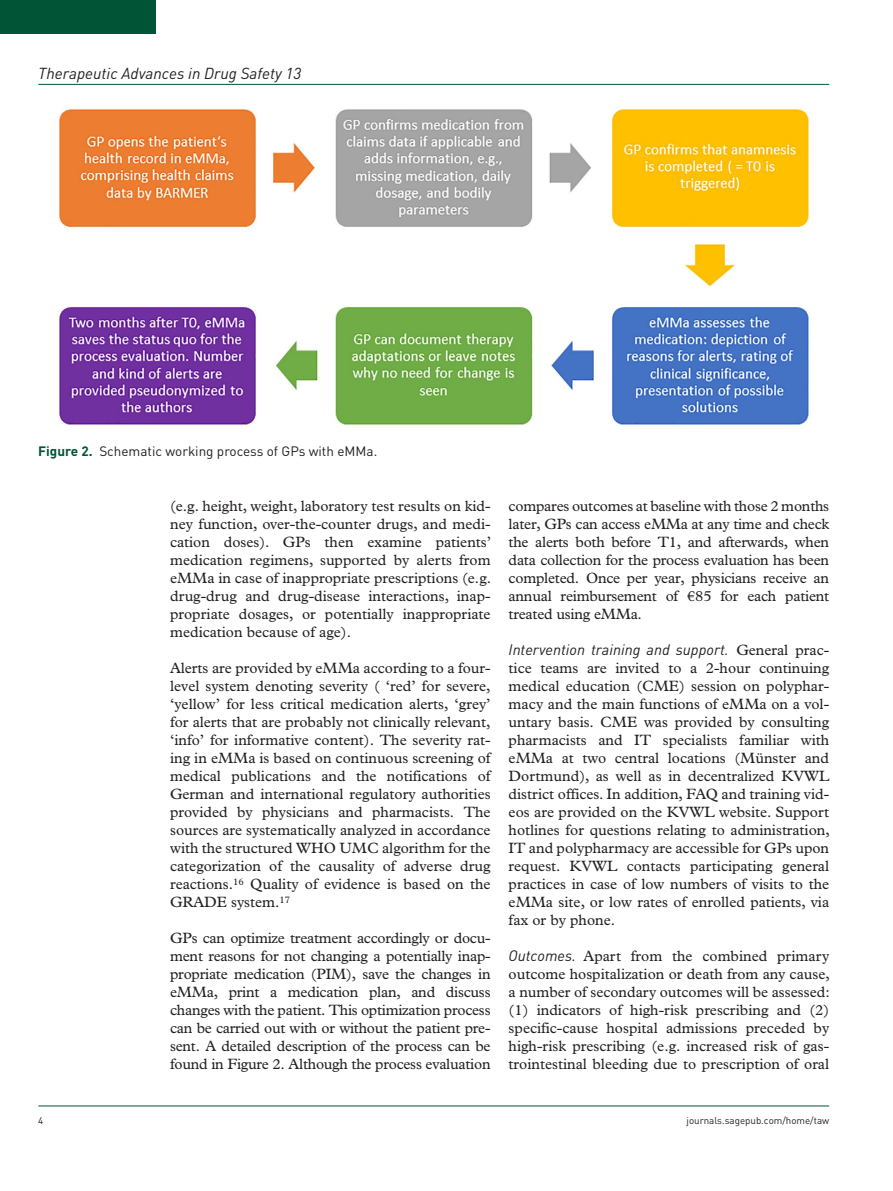
<style>
.page{position:relative;width:893px;height:1191px;background:#fff}
.page>*{position:absolute;margin:0;border:0;box-sizing:border-box;transform-origin:0 0}
.t1{font:italic 15.75px "DIN";color:#231f20}
.t2{font:15px/18px "Plantin Std";color:#231f20;text-align:justify}
.t3{font:italic 15px "DIN";color:#231f20}
.t4{font:13.5px "DIN";color:#231f20}
.t5{font:9.75px "DIN";color:#231f20}
.s1{font-weight:700;color:#015436}
.s2{font-family:"Plantin Std";font-style:normal}
.s3{font-family:"DIN";font-style:italic}
</style>
<div class="page">
<hr style="left:38px;top:1105px;width:791px;height:1px;background:#015436">
<div style="left:0;top:0;width:155px;height:34px;background:#015436"></div>
<hr style="left:38px;top:84px;width:791px;height:1px;background:#015436">
<img style="left:58px;top:108px;width:752px;height:317px">
<p class="t1" style="left:38px;top:63px;width:264px">Therapeutic Advances in Drug Safety 13</p>
<p class="t4" style="left:38px;top:443px;width:341px"><span class="s1">Figure 2.</span> Schematic working process of GPs with eMMa.</p>
<p class="t2" style="left:170px;top:497px;width:323px">(e.g. height, weight, laboratory test results on kid&shy;ney function, over-the-counter drugs, and medi&shy;cation doses). GPs then examine patients’ medication regimens, supported by alerts from eMMa in case of inappropriate prescriptions (e.g. drug-drug and drug-disease interactions, inap&shy;propriate dosages, or potentially inappropriate medication because of age).</p>
<p class="t2" style="left:170px;top:659px;width:322px">Alerts are provided by eMMa according to a four&shy;level system denoting severity ( ‘red’ for severe, ‘yellow’ for less critical medication alerts, ‘grey’ for alerts that are probably not clinically relevant, ‘info’ for informative content). The severity rat&shy;ing in eMMa is based on continuous screening of medical publications and the notifications of German and international regulatory authorities provided by physicians and pharmacists. The sources are systematically analyzed in accordance with the structured WHO UMC algorithm for the categorization of the causality of adverse drug reactions.<sup>16</sup> Quality of evidence is based on the GRADE system.<sup>17</sup></p>
<p class="t2" style="left:170px;top:929px;width:322px">GPs can optimize treatment accordingly or docu&shy;ment reasons for not changing a potentially inap&shy;propriate medication (PIM), save the changes in eMMa, print a medication plan, and discuss changes with the patient. This optimization process can be carried out with or without the patient pre&shy;sent. A detailed description of the process can be found in Figure 2. Although the process evaluation</p>
<p class="t2" style="left:509px;top:497px;width:322px">compares outcomes at baseline with those 2 months later, GPs can access eMMa at any time and check the alerts both before T1, and afterwards, when data collection for the process evaluation has been completed. Once per year, physicians receive an annual reimbursement of €85 for each patient treated using eMMa.</p>
<p class="t3" style="left:509px;top:640px;width:322px">Intervention training and support. <span class="s2">General prac-</span></p>
<p class="t2" style="left:509px;top:659px;width:323px">tice teams are invited to a 2-hour continuing medical education (CME) session on polyphar&shy;macy and the main functions of eMMa on a vol&shy;untary basis. CME was provided by consulting pharmacists and IT specialists familiar with eMMa at two central locations (Münster and Dortmund), as well as in decentralized KVWL district offices. In addition, FAQ and training vid&shy;eos are provided on the KVWL website. Support hotlines for questions relating to administration, IT and polypharmacy are accessible for GPs upon request. KVWL contacts participating general practices in case of low numbers of visits to the eMMa site, or low rates of enrolled patients, via fax or by phone.</p>
<p class="t2" style="left:509px;top:947px;width:323px"><span class="s3">Outcomes.</span> Apart from the combined primary outcome hospitalization or death from any cause, a number of secondary outcomes will be assessed: (1) indicators of high-risk prescribing and (2) specific-cause hospital admissions preceded by high-risk prescribing (e.g. increased risk of gas&shy;trointestinal bleeding due to prescription of oral</p>
<p class="t5" style="left:38px;top:1114px;width:7px">4</p>
<p class="t5" style="left:687px;top:1114px;width:144px">journals.sagepub.com/home/taw</p>
</div>
